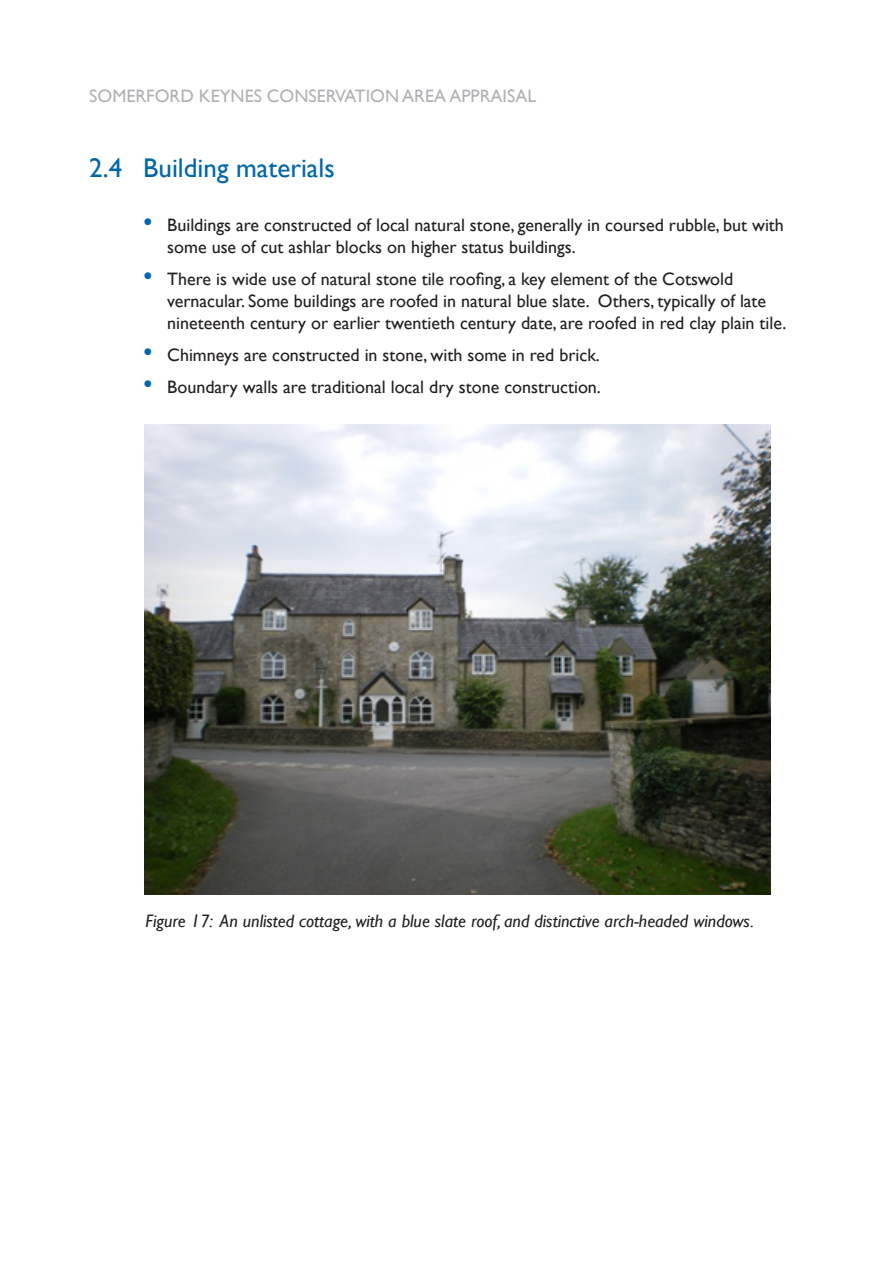
<style>
.page{position:relative;width:893px;height:1263px;background:#fff}
.page>*{position:absolute;margin:0;border:0;box-sizing:border-box;transform-origin:0 0}
.t1{font:27px "Gill Sans";color:#0067aa}
.t2{font:18px/21.6px "Gill Sans";color:#231f20}
.t3{font:italic 18px "Gill Sans";color:#231f20}
.t4{font:18px "Gill Sans";color:#b0b1b5}
.s1{font-size:27px;color:#0067aa}
</style>
<div class="page">
<img style="left:145px;top:424px;width:626px;height:471px">
<p class="t4" style="left:89px;top:85px;width:448px">SOMERFORD KEYNES CONSERVATION AREA APPRAISAL</p>
<p class="t1" style="left:89px;top:153px;width:247px">2.4 Building materials</p>
<p class="t2" style="left:167px;top:215px;width:618px;text-indent:-24px"><span class="s1">•</span> Buildings are constructed of local natural stone, generally in coursed rubble, but with some use of cut ashlar blocks on higher status buildings.</p>
<p class="t2" style="left:167px;top:269px;width:621px;text-indent:-24px"><span class="s1">•</span> There is wide use of natural stone tile roofing, a key element of the Cotswold vernacular. Some buildings are roofed in natural blue slate. Others, typically of late nineteenth century or earlier twentieth century date, are roofed in red clay plain tile.</p>
<p class="t2" style="left:143px;top:344px;width:458px"><span class="s1">•</span> Chimneys are constructed in stone, with some in red brick.</p>
<p class="t2" style="left:143px;top:377px;width:459px"><span class="s1">•</span> Boundary walls are traditional local dry stone construction.</p>
<p class="t3" style="left:146px;top:910px;width:610px">Figure 17: An unlisted cottage, with a blue slate roof, and distinctive arch-headed windows.</p>
</div>
